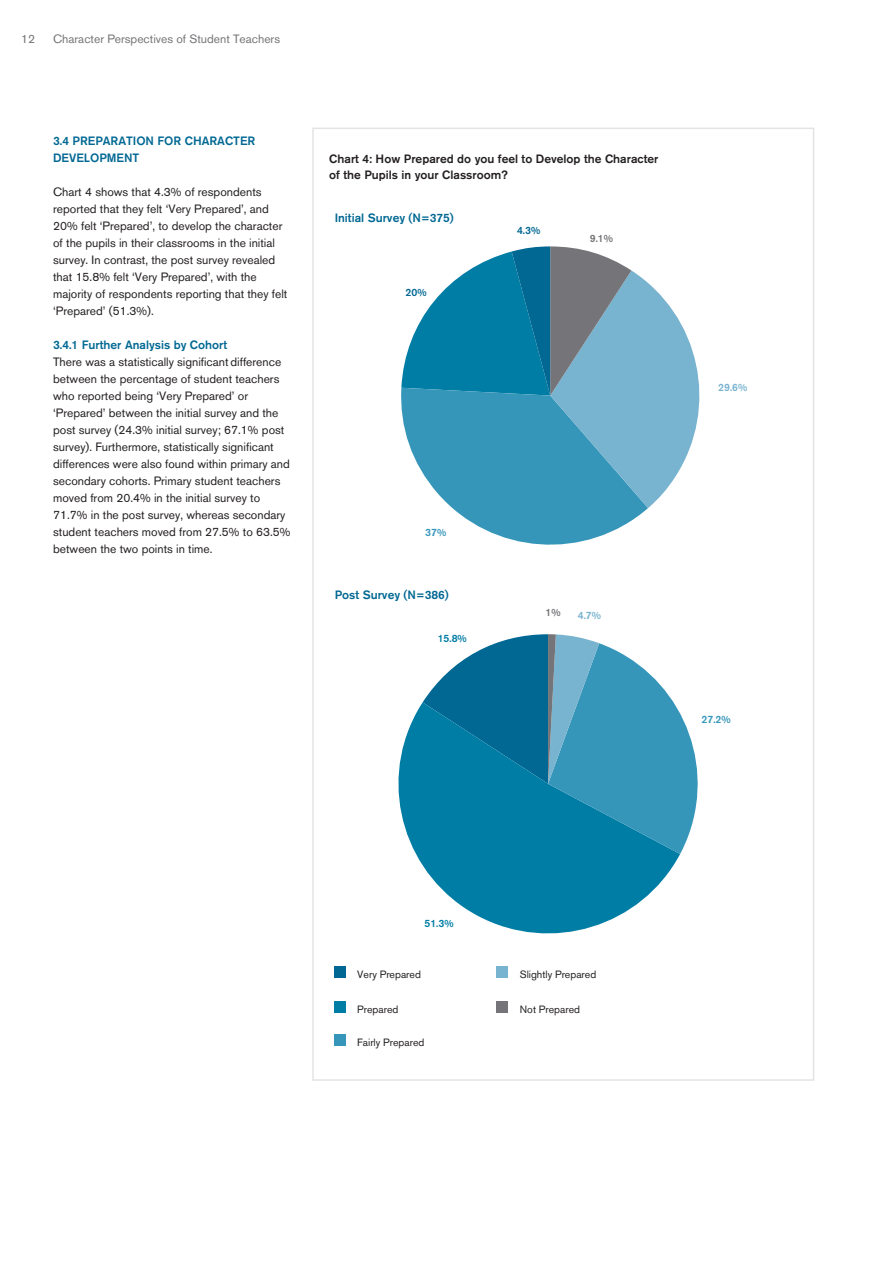
<style>
.page{position:relative;width:893px;height:1263px;background:#fff}
.page>*{position:absolute;margin:0;border:0;box-sizing:border-box;transform-origin:0 0}
._03_Body_Copy{font:12px/17px "Akzidenz Grotesk BQ";color:#231f20}
._03_Body_Copy-2{font:500 12px/17px "Akzidenz Grotesk BQ";color:#006893}
._03_Body_Copy-3{font:500 12px/16.5px "Akzidenz Grotesk BQ";color:#231f20}
.t1{font:12px "Akzidenz Grotesk BQ";color:#757478}
._03_Body_Copy-4{font:10.5px "Akzidenz Grotesk BQ";color:#231f20}
._03_Body_Copy-5{font:500 10.5px "Akzidenz Grotesk BQ";color:#007da5}
._03_Body_Copy-6{font:500 10.5px "Akzidenz Grotesk BQ";color:#78b3cf}
._03_Body_Copy-7{font:500 10.5px "Akzidenz Grotesk BQ";color:#3596ba}
._03_Body_Copy-8{font:500 10.5px "Akzidenz Grotesk BQ";color:#006893}
._03_Body_Copy-9{font:500 10.5px "Akzidenz Grotesk BQ";color:#757478}
</style>
<div class="page">
<svg style="left:398px;top:702px;width:282px;height:232px;fill:#007da5"></svg>
<svg style="left:423px;top:634px;width:275px;height:220px;background:#3994b5"></svg>
<div style="left:335px;top:967px;width:11px;height:11px;background:#006893"></div>
<div style="left:335px;top:1001px;width:11px;height:11px;background:#007da5"></div>
<div style="left:335px;top:1034px;width:11px;height:12px;background:#3596ba"></div>
<div style="left:497px;top:966px;width:11px;height:12px;background:#78b3cf"></div>
<div style="left:497px;top:1001px;width:11px;height:12px;background:#757478"></div>
<svg style="left:401px;top:246px;width:299px;height:299px"></svg>
<p class="t1" style="left:21px;top:32px;width:15px">12</p>
<p class="t1" style="left:53px;top:32px;width:228px">Character Perspectives of Student Teachers</p>
<p class="_03_Body_Copy-2" style="left:53px;top:132px;width:204px">3.4 PREPARATION FOR CHARACTER<br>DEVELOPMENT</p>
<p class="_03_Body_Copy" style="left:53px;top:183px;width:236px">Chart 4 shows that 4.3% of respondents reported that they felt ‘Very Prepared’, and 20% felt ‘Prepared’, to develop the character of the pupils in their classrooms in the initial survey. In contrast, the post survey revealed that 15.8% felt ‘Very Prepared’, with the majority of respondents reporting that they felt ‘Prepared’ (51.3%).</p>
<p class="_03_Body_Copy-2" style="left:53px;top:336px;width:176px">3.4.1 Further Analysis by Cohort</p>
<p class="_03_Body_Copy" style="left:53px;top:353px;width:239px">There was a statistically significant difference between the percentage of student teachers who reported being ‘Very Prepared’ or ‘Prepared’ between the initial survey and the post survey (24.3% initial survey; 67.1% post survey). Furthermore, statistically significant differences were also found within primary and secondary cohorts. Primary student teachers moved from 20.4% in the initial survey to 71.7% in the post survey, whereas secondary student teachers moved from 27.5% to 63.5% between the two points in time.</p>
<p class="_03_Body_Copy-3" style="left:329px;top:150px;width:331px">Chart 4: How Prepared do you feel to Develop the Character of the Pupils in your Classroom?</p>
<p class="_03_Body_Copy-2" style="left:335px;top:209px;width:121px">Initial Survey (N=375)</p>
<p class="_03_Body_Copy-8" style="left:517px;top:224px;width:25px">4.3%</p>
<p class="_03_Body_Copy-9" style="left:590px;top:232px;width:25px">9.1%</p>
<p class="_03_Body_Copy-8" style="left:406px;top:286px;width:22px">20%</p>
<p class="_03_Body_Copy-7" style="left:425px;top:526px;width:22px">37%</p>
<p class="_03_Body_Copy-2" style="left:335px;top:586px;width:116px">Post Survey (N=386)</p>
<p class="_03_Body_Copy-5" style="left:438px;top:632px;width:31px">15.8%</p>
<p class="_03_Body_Copy-9" style="left:546px;top:606px;width:17px">1%</p>
<p class="_03_Body_Copy-6" style="left:578px;top:608px;width:25px">4.7%</p>
<p class="_03_Body_Copy-6" style="left:718px;top:381px;width:31px">29.6%</p>
<p class="_03_Body_Copy-7" style="left:702px;top:713px;width:31px">27.2%</p>
<p class="_03_Body_Copy-5" style="left:424px;top:917px;width:31px">51.3%</p>
<p class="_03_Body_Copy-4" style="left:357px;top:968px;width:65px">Very Prepared</p>
<p class="_03_Body_Copy-4" style="left:357px;top:1003px;width:43px">Prepared</p>
<p class="_03_Body_Copy-4" style="left:357px;top:1036px;width:69px">Fairly Prepared</p>
<p class="_03_Body_Copy-4" style="left:520px;top:968px;width:78px">Slightly Prepared</p>
<p class="_03_Body_Copy-4" style="left:520px;top:1003px;width:62px">Not Prepared</p>
</div>
